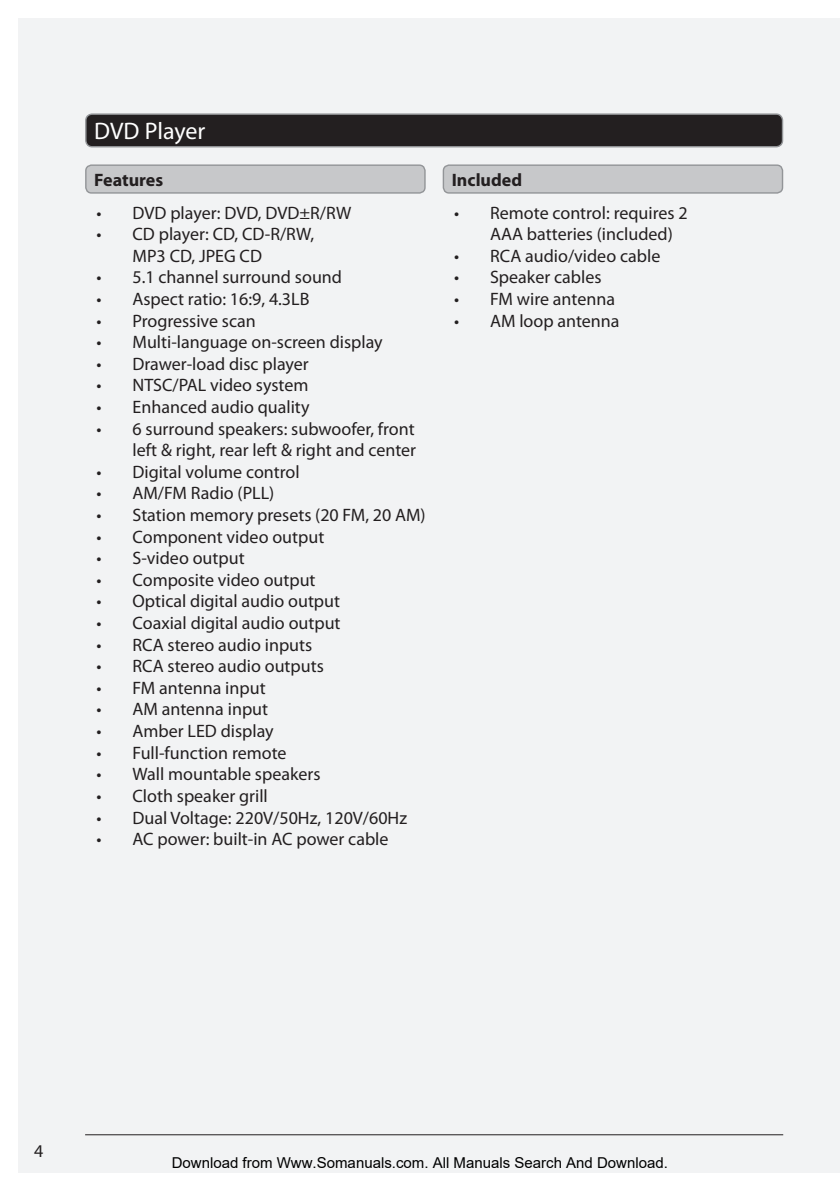
<style>
.page{position:relative;width:840px;height:1191px;background:#fff}
.page>*{position:absolute;margin:0;border:0;box-sizing:border-box;transform-origin:0 0}
.Heading-Left{font:24px "Myriad Pro";color:#fff}
.Bulleted_List{font:18px/21.6px "Myriad Pro";color:#231f20}
.Sub_Heading{font:700 18px "Myriad Pro";color:#231f20}
.t1{font:15px "Arial";color:#000}
</style>
<div class="page">
<div style="left:18px;top:18px;width:821px;height:1155px;background:#f2f3f4"></div>
<hr style="left:85px;top:1134px;width:697px;height:1px;background:#231f20">
<div style="left:86px;top:114px;width:696px;height:33px;background:#231f20;border-radius:6px"></div>
<div style="left:85px;top:113px;width:697px;height:34px;border:1px solid #939598;border-radius:6px"></div>
<div style="left:86px;top:165px;width:338px;height:28px;background:#c7c8ca;border-radius:6px"></div>
<div style="left:85px;top:164px;width:340px;height:30px;border:1px solid #939598;border-radius:6px"></div>
<div style="left:443px;top:165px;width:339px;height:28px;background:#c7c8ca;border-radius:6px"></div>
<div style="left:442px;top:164px;width:340px;height:30px;border:1px solid #939598;border-radius:6px"></div>
<p class="Heading-Left" style="left:94px;top:117px;width:113px">DVD Player</p>
<p class="Sub_Heading" style="left:94px;top:168px;width:70px">Features</p>
<p class="Sub_Heading" style="left:451px;top:168px;width:72px">Included</p>
<p class="Bulleted_List" style="left:96px;top:201px;width:256px">• DVD player: DVD, DVD±R/RW</p>
<p class="Bulleted_List" style="left:132px;top:223px;width:183px;text-indent:-36px">• CD player: CD, CD-R/RW,<br>MP3 CD, JPEG CD</p>
<p class="Bulleted_List" style="left:96px;top:266px;width:247px">• 5.1 channel surround sound</p>
<p class="Bulleted_List" style="left:96px;top:288px;width:214px">• Aspect ratio: 16:9, 4.3LB</p>
<p class="Bulleted_List" style="left:96px;top:309px;width:161px">• Progressive scan</p>
<p class="Bulleted_List" style="left:96px;top:331px;width:287px">• Multi-language on-screen display</p>
<p class="Bulleted_List" style="left:96px;top:353px;width:214px">• Drawer-load disc player</p>
<p class="Bulleted_List" style="left:96px;top:374px;width:213px">• NTSC/PAL video system</p>
<p class="Bulleted_List" style="left:96px;top:396px;width:214px">• Enhanced audio quality</p>
<p class="Bulleted_List" style="left:96px;top:417px;width:321px;text-align:right">• 6 surround speakers: subwoofer, front left &amp; right, rear left &amp; right and center</p>
<p class="Bulleted_List" style="left:96px;top:461px;width:204px">• Digital volume control</p>
<p class="Bulleted_List" style="left:96px;top:482px;width:179px">• AM/FM Radio (PLL)</p>
<p class="Bulleted_List" style="left:96px;top:504px;width:330px">• Station memory presets (20 FM, 20 AM)</p>
<p class="Bulleted_List" style="left:96px;top:525px;width:229px">• Component video output</p>
<p class="Bulleted_List" style="left:96px;top:547px;width:150px">• S-video output</p>
<p class="Bulleted_List" style="left:96px;top:569px;width:220px">• Composite video output</p>
<p class="Bulleted_List" style="left:96px;top:590px;width:245px">• Optical digital audio output</p>
<p class="Bulleted_List" style="left:96px;top:612px;width:245px">• Coaxial digital audio output</p>
<p class="Bulleted_List" style="left:96px;top:633px;width:217px">• RCA stereo audio inputs</p>
<p class="Bulleted_List" style="left:96px;top:655px;width:229px">• RCA stereo audio outputs</p>
<p class="Bulleted_List" style="left:96px;top:677px;width:170px">• FM antenna input</p>
<p class="Bulleted_List" style="left:96px;top:698px;width:173px">• AM antenna input</p>
<p class="Bulleted_List" style="left:96px;top:720px;width:179px">• Amber LED display</p>
<p class="Bulleted_List" style="left:96px;top:741px;width:191px">• Full-function remote</p>
<p class="Bulleted_List" style="left:96px;top:763px;width:225px">• Wall mountable speakers</p>
<p class="Bulleted_List" style="left:96px;top:785px;width:173px">• Cloth speaker grill</p>
<p class="Bulleted_List" style="left:96px;top:806px;width:312px">• Dual Voltage: 220V/50Hz, 120V/60Hz</p>
<p class="Bulleted_List" style="left:96px;top:828px;width:293px">• AC power: built-in AC power cable</p>
<p class="Bulleted_List" style="left:490px;top:201px;width:199px;text-indent:-36px">• Remote control: requires 2<br>AAA batteries (included)</p>
<p class="Bulleted_List" style="left:454px;top:245px;width:208px">• RCA audio/video cable</p>
<p class="Bulleted_List" style="left:454px;top:266px;width:149px">• Speaker cables</p>
<p class="Bulleted_List" style="left:454px;top:288px;width:162px">• FM wire antenna</p>
<p class="Bulleted_List" style="left:454px;top:309px;width:167px">• AM loop antenna</p>
<p class="Bulleted_List" style="left:34px;top:1139px;width:11px">4</p>
<p class="t1" style="left:172px;top:1154px;width:497px">Download from Www.Somanuals.com. All Manuals Search And Download.</p>
</div>
